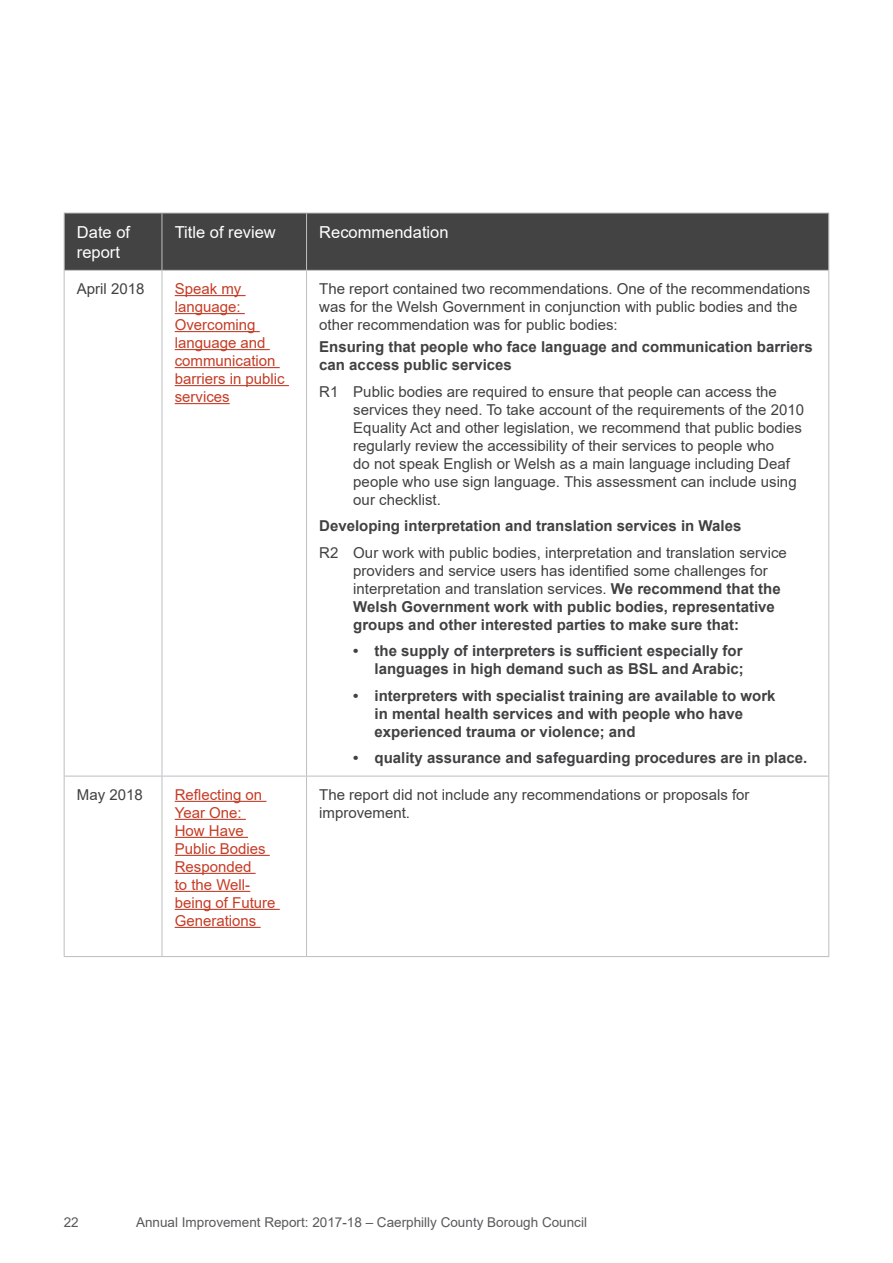
<style>
.page{position:relative;width:893px;height:1263px;background:#fff}
.page>*{position:absolute;margin:0;border:0;box-sizing:border-box;transform-origin:0 0}
.Table_header_text{font:16.5px/19.8px "Arial";color:#fff}
.Table_text{font:15px/18px "Arial";color:#414042}
.Table_text-2{font:700 15px/18px "Arial";color:#414042}
.Table_text-3{font:15px/18px "Arial";color:#c53c26}
.t1{font:13.5px "Arial";color:#58595b}
.s1{font-weight:700}
</style>
<div class="page">
<div style="left:65px;top:214px;width:763px;height:56px;background:#434343"></div>
<svg style="left:65px;top:271px;width:763px;height:685px"></svg>
<hr style="left:64px;top:213px;width:98px;height:1px;background:#bcbec0">
<hr style="left:64px;top:213px;width:1px;height:57px;background:#bcbec0">
<hr style="left:162px;top:213px;width:145px;height:1px;background:#bcbec0">
<hr style="left:162px;top:213px;width:1px;height:57px;background:#bcbec0">
<hr style="left:307px;top:213px;width:522px;height:1px;background:#bcbec0">
<hr style="left:306px;top:213px;width:1px;height:57px;background:#bcbec0">
<hr style="left:828px;top:213px;width:1px;height:57px;background:#bcbec0">
<hr style="left:64px;top:270px;width:98px;height:1px;background:#bcbec0">
<hr style="left:64px;top:271px;width:1px;height:505px;background:#bcbec0">
<hr style="left:162px;top:270px;width:145px;height:1px;background:#bcbec0">
<hr style="left:162px;top:271px;width:1px;height:505px;background:#bcbec0">
<hr style="left:307px;top:270px;width:522px;height:1px;background:#bcbec0">
<hr style="left:306px;top:271px;width:1px;height:505px;background:#bcbec0">
<hr style="left:828px;top:271px;width:1px;height:505px;background:#bcbec0">
<hr style="left:64px;top:776px;width:98px;height:1px;background:#bcbec0">
<hr style="left:64px;top:776px;width:1px;height:180px;background:#bcbec0">
<hr style="left:162px;top:776px;width:145px;height:1px;background:#bcbec0">
<hr style="left:162px;top:776px;width:1px;height:180px;background:#bcbec0">
<hr style="left:307px;top:776px;width:522px;height:1px;background:#bcbec0">
<hr style="left:306px;top:776px;width:1px;height:180px;background:#bcbec0">
<hr style="left:828px;top:776px;width:1px;height:180px;background:#bcbec0">
<hr style="left:64px;top:956px;width:98px;height:1px;background:#bcbec0">
<hr style="left:162px;top:956px;width:145px;height:1px;background:#bcbec0">
<hr style="left:307px;top:956px;width:522px;height:1px;background:#bcbec0">
<hr style="left:175px;top:295px;width:71px;height:1px;background:#c53c26">
<hr style="left:175px;top:313px;width:70px;height:1px;background:#c53c26">
<hr style="left:175px;top:331px;width:85px;height:1px;background:#c53c26">
<hr style="left:175px;top:349px;width:95px;height:1px;background:#c53c26">
<hr style="left:175px;top:367px;width:105px;height:1px;background:#c53c26">
<hr style="left:175px;top:385px;width:114px;height:1px;background:#c53c26">
<hr style="left:175px;top:403px;width:55px;height:1px;background:#c53c26">
<hr style="left:175px;top:801px;width:91px;height:1px;background:#c53c26">
<hr style="left:175px;top:819px;width:71px;height:1px;background:#c53c26">
<hr style="left:175px;top:837px;width:73px;height:1px;background:#c53c26">
<hr style="left:175px;top:855px;width:95px;height:1px;background:#c53c26">
<hr style="left:175px;top:873px;width:81px;height:1px;background:#c53c26">
<hr style="left:175px;top:891px;width:75px;height:1px;background:#c53c26">
<hr style="left:175px;top:909px;width:105px;height:1px;background:#c53c26">
<hr style="left:175px;top:927px;width:86px;height:1px;background:#c53c26">
<p class="Table_header_text" style="left:77px;top:222px;width:55px">Date of report</p>
<p class="Table_header_text" style="left:175px;top:222px;width:103px">Title of review</p>
<p class="Table_header_text" style="left:319px;top:222px;width:131px">Recommendation</p>
<p class="Table_text" style="left:77px;top:280px;width:69px">April 2018</p>
<p class="Table_text-3" style="left:175px;top:280px;width:112px">Speak my language:<br>Overcoming language and communication barriers in public services</p>
<p class="Table_text" style="left:319px;top:280px;width:493px">The report contained two recommendations. One of the recommendations was for the Welsh Government in conjunction with public bodies and the other recommendation was for public bodies:</p>
<p class="Table_text-2" style="left:319px;top:338px;width:495px">Ensuring that people who face language and communication barriers can access public services</p>
<p class="Table_text" style="left:353px;top:382px;width:452px;text-indent:-34px">R1 Public bodies are required to ensure that people can access the services they need. To take account of the requirements of the 2010<br>Equality Act and other legislation, we recommend that public bodies regularly review the accessibility of their services to people who<br>do not speak English or Welsh as a main language including Deaf people who use sign language. This assessment can include using our checklist.</p>
<p class="Table_text-2" style="left:319px;top:517px;width:424px">Developing interpretation and translation services in Wales</p>
<p class="Table_text" style="left:353px;top:543px;width:435px;text-indent:-34px">R2 Our work with public bodies, interpretation and translation service providers and service users has identified some challenges for interpretation and translation services. <span class="s1">We recommend that the Welsh Government work with public bodies, representative groups and other interested parties to make sure that:</span></p>
<p class="Table_text-2" style="left:353px;top:642px;width:392px;text-align:right">• the supply of interpreters is sufficient especially for languages in high demand such as BSL and Arabic;</p>
<p class="Table_text-2" style="left:375px;top:687px;width:402px;text-indent:-21px">• interpreters with specialist training are available to work in mental health services and with people who have experienced trauma or violence; and</p>
<p class="Table_text-2" style="left:353px;top:749px;width:455px">• quality assurance and safeguarding procedures are in place.</p>
<p class="Table_text" style="left:77px;top:785px;width:67px">May 2018</p>
<p class="Table_text-3" style="left:175px;top:785px;width:102px">Reflecting on<br>Year One:<br>How Have<br>Public Bodies<br>Responded<br>to the Well&shy;being of Future<br>Generations</p>
<p class="Table_text" style="left:319px;top:785px;width:432px">The report did not include any recommendations or proposals for improvement.</p>
<p class="t1" style="left:64px;top:1213px;width:17px">22</p>
<p class="t1" style="left:136px;top:1213px;width:452px">Annual Improvement Report: 2017-18 – Caerphilly County Borough Council</p>
</div>
